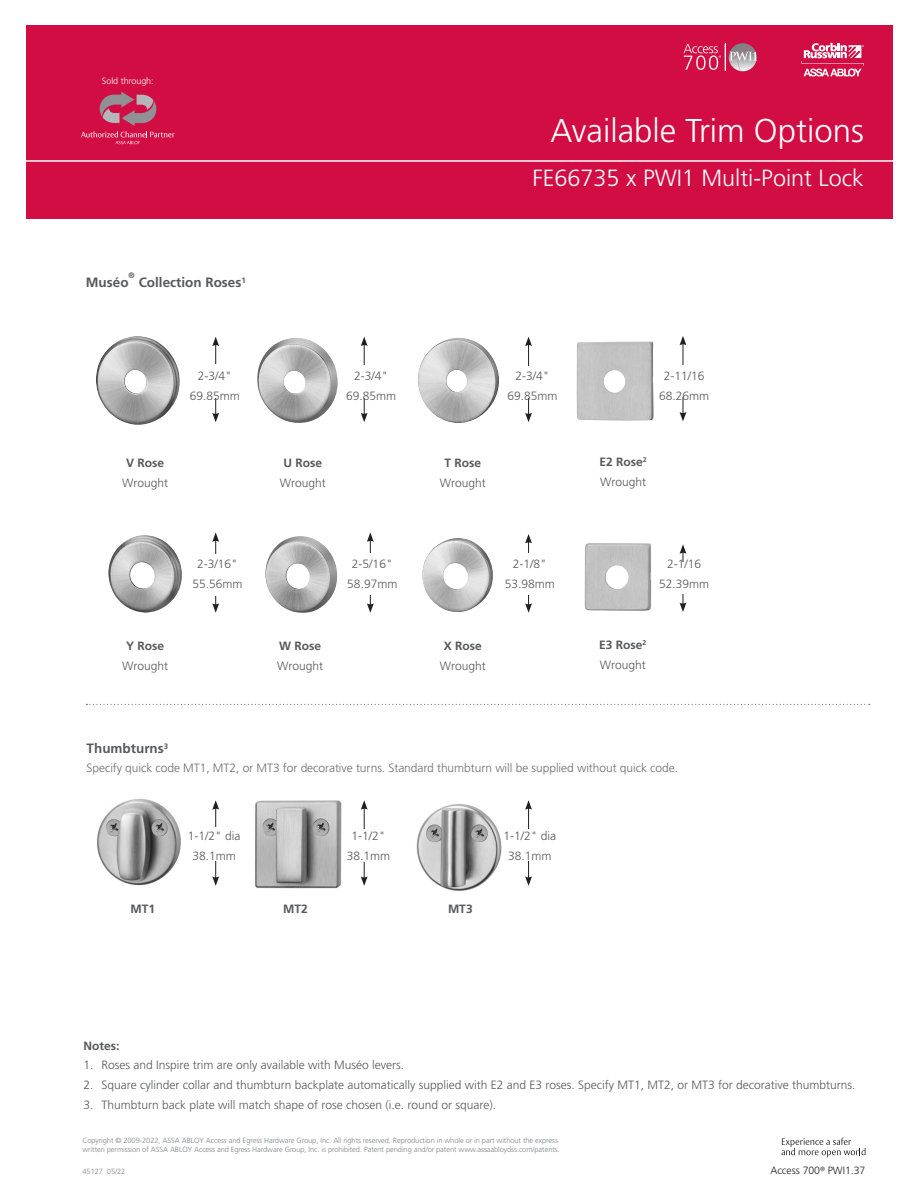
<style>
.page{position:relative;width:918px;height:1188px;background:#fff}
.page>*{position:absolute;margin:0;border:0;box-sizing:border-box;transform-origin:0 0}
.Heads-bar{font:300 33px "Frutiger LT Pro";color:#fff}
.Heads-bar-2{font:300 23.4px "Frutiger LT Pro";color:#fff}
.t1{font:700 13.5px "Frutiger LT Pro";color:#57585a}
.t2{font:300 12px "Frutiger LT Pro";color:#57585a}
.text{font:300 12px "Frutiger LT Pro";letter-spacing:-.005em;color:#6c6d70}
.t3{font:700 12px "Frutiger LT Pro";color:#57585a}
.t4{font:300 10.5px "Frutiger LT Pro";letter-spacing:-.005em;color:#231f20}
.t5{font:300 9px "Frutiger LT Pro";letter-spacing:-.005em;color:#fff}
.t6{font:700 7.8px "Frutiger LT Pro";color:#57585a}
.t7{font:300 7.5px/9px "Frutiger LT Pro";letter-spacing:-.01em;color:#808285}
</style>
<div class="page">
<div style="left:26px;top:26px;width:866px;height:193px;background:#d20d44"></div>
<hr style="left:0;top:161px;width:918px;height:1px;background:#fff">
<svg style="left:801px;top:43px;width:63px;height:33px"></svg>
<svg style="left:684px;top:43px;width:73px;height:28px"></svg>
<svg style="left:81px;top:92px;width:94px;height:52px"></svg>
<svg style="left:781px;top:1138px;width:84px;height:19px"></svg>
<img style="left:96px;top:336px;width:84px;height:89px">
<img style="left:257px;top:338px;width:81px;height:85px">
<img style="left:418px;top:338px;width:81px;height:85px">
<hr style="left:215px;top:344px;width:1px;height:71px;background:#231f20">
<svg style="left:212px;top:413px;width:7px;height:9px"></svg>
<svg style="left:212px;top:337px;width:7px;height:9px"></svg>
<div style="left:208px;top:364px;width:14px;height:34px;background:#fff"></div>
<hr style="left:364px;top:344px;width:1px;height:71px;background:#231f20">
<svg style="left:361px;top:413px;width:7px;height:9px"></svg>
<svg style="left:361px;top:337px;width:7px;height:9px"></svg>
<div style="left:357px;top:365px;width:14px;height:33px;background:#fff"></div>
<hr style="left:528px;top:344px;width:1px;height:71px;background:#231f20">
<svg style="left:525px;top:413px;width:7px;height:9px"></svg>
<svg style="left:525px;top:337px;width:7px;height:9px"></svg>
<div style="left:521px;top:366px;width:14px;height:32px;background:#fff"></div>
<img style="left:108px;top:535px;width:74px;height:78px">
<img style="left:422px;top:538px;width:71px;height:74px">
<hr style="left:215px;top:540px;width:1px;height:66px;background:#231f20">
<svg style="left:212px;top:603px;width:7px;height:10px"></svg>
<svg style="left:212px;top:532px;width:7px;height:10px"></svg>
<div style="left:208px;top:555px;width:14px;height:41px;background:#fff"></div>
<hr style="left:528px;top:541px;width:1px;height:65px;background:#231f20">
<svg style="left:525px;top:603px;width:7px;height:10px"></svg>
<svg style="left:525px;top:534px;width:7px;height:9px"></svg>
<div style="left:521px;top:553px;width:14px;height:41px;background:#fff"></div>
<img style="left:265px;top:536px;width:72px;height:77px">
<hr style="left:370px;top:540px;width:1px;height:66px;background:#231f20">
<svg style="left:367px;top:603px;width:7px;height:10px"></svg>
<svg style="left:367px;top:532px;width:7px;height:10px"></svg>
<div style="left:363px;top:553px;width:14px;height:41px;background:#fff"></div>
<hr style="left:683px;top:343px;width:1px;height:71px;background:#231f20">
<svg style="left:680px;top:412px;width:6px;height:9px"></svg>
<svg style="left:680px;top:336px;width:6px;height:9px"></svg>
<div style="left:677px;top:365px;width:14px;height:32px;background:#fff"></div>
<img style="left:576px;top:342px;width:78px;height:79px">
<img style="left:97px;top:798px;width:84px;height:88px">
<img style="left:255px;top:800px;width:109px;height:89px">
<img style="left:416px;top:804px;width:86px;height:87px">
<hr style="left:215px;top:807px;width:1px;height:72px;background:#231f20">
<svg style="left:212px;top:876px;width:7px;height:10px"></svg>
<svg style="left:212px;top:800px;width:7px;height:10px"></svg>
<div style="left:208px;top:827px;width:14px;height:34px;background:#fff"></div>
<hr style="left:364px;top:807px;width:1px;height:72px;background:#231f20">
<svg style="left:361px;top:876px;width:7px;height:10px"></svg>
<svg style="left:361px;top:800px;width:7px;height:10px"></svg>
<div style="left:357px;top:829px;width:14px;height:32px;background:#fff"></div>
<hr style="left:528px;top:807px;width:1px;height:72px;background:#231f20">
<svg style="left:525px;top:876px;width:7px;height:10px"></svg>
<svg style="left:525px;top:800px;width:7px;height:10px"></svg>
<div style="left:521px;top:830px;width:14px;height:31px;background:#fff"></div>
<img style="left:584px;top:543px;width:68px;height:68px">
<hr style="left:683px;top:551px;width:1px;height:54px;background:#231f20">
<svg style="left:680px;top:603px;width:6px;height:9px"></svg>
<svg style="left:680px;top:544px;width:6px;height:10px"></svg>
<div style="left:675px;top:562px;width:14px;height:31px;background:#fff"></div>
<svg style="left:86px;top:704px;width:784px;height:1px"></svg>
<p class="t5" style="left:102px;top:76px;width:53px">Sold through:</p>
<p class="t6" style="left:129px;top:271px;width:8px">®</p>
<p class="t1" style="left:139px;top:275px;width:109px">Collection Roses<sup>1</sup></p>
<p class="t1" style="left:86px;top:275px;width:44px">Muséo</p>
<p class="t2" style="left:198px;top:369px;width:36px">2-3/4"</p>
<p class="t2" style="left:190px;top:389px;width:52px">69.85mm</p>
<p class="t3" style="left:126px;top:456px;width:40px">V Rose</p>
<p class="t2" style="left:122px;top:476px;width:48px">Wrought</p>
<p class="t3" style="left:126px;top:639px;width:40px">Y Rose</p>
<p class="t2" style="left:122px;top:659px;width:48px">Wrought</p>
<p class="t2" style="left:197px;top:557px;width:42px">2-3/16"</p>
<p class="t2" style="left:192px;top:577px;width:52px">55.56mm</p>
<p class="t1" style="left:87px;top:740px;width:83px">Thumbturns<sup>3</sup></p>
<p class="t2" style="left:354px;top:369px;width:36px">2-3/4"</p>
<p class="t2" style="left:346px;top:389px;width:52px">69.85mm</p>
<p class="t3" style="left:284px;top:456px;width:40px">U Rose</p>
<p class="t2" style="left:280px;top:476px;width:48px">Wrought</p>
<p class="t3" style="left:279px;top:639px;width:43px">W Rose</p>
<p class="t2" style="left:277px;top:659px;width:48px">Wrought</p>
<p class="t2" style="left:352px;top:557px;width:42px">2-5/16"</p>
<p class="t2" style="left:347px;top:577px;width:52px">58.97mm</p>
<p class="Heads-bar" style="left:550px;top:112px;width:315px">Available Trim Options</p>
<p class="Heads-bar-2" style="left:532px;top:164px;width:333px">FE66735 x PWI1 Multi-Point Lock</p>
<p class="t2" style="left:515px;top:369px;width:36px">2-3/4"</p>
<p class="t2" style="left:507px;top:389px;width:52px">69.85mm</p>
<p class="t3" style="left:445px;top:456px;width:38px">T Rose</p>
<p class="t2" style="left:440px;top:476px;width:48px">Wrought</p>
<p class="t2" style="left:513px;top:557px;width:36px">2-1/8"</p>
<p class="t2" style="left:505px;top:577px;width:52px">53.98mm</p>
<p class="t3" style="left:444px;top:639px;width:40px">X Rose</p>
<p class="t2" style="left:440px;top:659px;width:48px">Wrought</p>
<p class="t2" style="left:664px;top:369px;width:42px">2-11/16</p>
<p class="t2" style="left:659px;top:389px;width:52px">68.26mm</p>
<p class="t3" style="left:599px;top:455px;width:49px">E2 Rose<sup>2</sup></p>
<p class="t2" style="left:600px;top:475px;width:48px">Wrought</p>
<p class="t2" style="left:667px;top:557px;width:36px">2-1/16</p>
<p class="t2" style="left:659px;top:577px;width:52px">52.39mm</p>
<p class="t3" style="left:599px;top:638px;width:49px">E3 Rose<sup>2</sup></p>
<p class="t2" style="left:600px;top:658px;width:48px">Wrought</p>
<p class="text" style="left:87px;top:761px;width:593px">Specify quick code MT1, MT2, or MT3 for decorative turns. Standard thumbturn will be supplied without quick code.</p>
<p class="t2" style="left:188px;top:829px;width:54px">1-1/2" dia</p>
<p class="t2" style="left:192px;top:849px;width:45px">38.1mm</p>
<p class="t2" style="left:352px;top:829px;width:36px">1-1/2"</p>
<p class="t2" style="left:347px;top:849px;width:45px">38.1mm</p>
<p class="t3" style="left:130px;top:902px;width:26px">MT1</p>
<p class="t3" style="left:283px;top:902px;width:26px">MT2</p>
<p class="t3" style="left:448px;top:902px;width:26px">MT3</p>
<p class="t2" style="left:504px;top:829px;width:54px">1-1/2" dia</p>
<p class="t2" style="left:508px;top:849px;width:45px">38.1mm</p>
<p class="t3" style="left:84px;top:1038px;width:37px">Notes:</p>
<p class="t2" style="left:84px;top:1058px;width:322px">1. Roses and Inspire trim are only available with Muséo levers.</p>
<p class="t2" style="left:84px;top:1078px;width:774px">2. Square cylinder collar and thumbturn backplate automatically supplied with E2 and E3 roses. Specify MT1, MT2, or MT3 for decorative thumbturns.</p>
<p class="t2" style="left:84px;top:1098px;width:414px">3. Thumbturn back plate will match shape of rose chosen (i.e. round or square).</p>
<p class="t7" style="left:82px;top:1136px;width:479px">Copyright © 2009-2022, ASSA ABLOY Access and Egress Hardware Group, Inc. All rights reserved. Reproduction in whole or in part without the express written permission of ASSA ABLOY Access and Egress Hardware Group, Inc. is prohibited. Patent pending and/or patent www.assaabloydss.com/patents.</p>
<p class="t7" style="left:82px;top:1167px;width:44px">45127 05/22</p>
<p class="t4" style="left:770px;top:1164px;width:97px">Access 700<sup>®</sup> PWI1.37</p>
</div>
